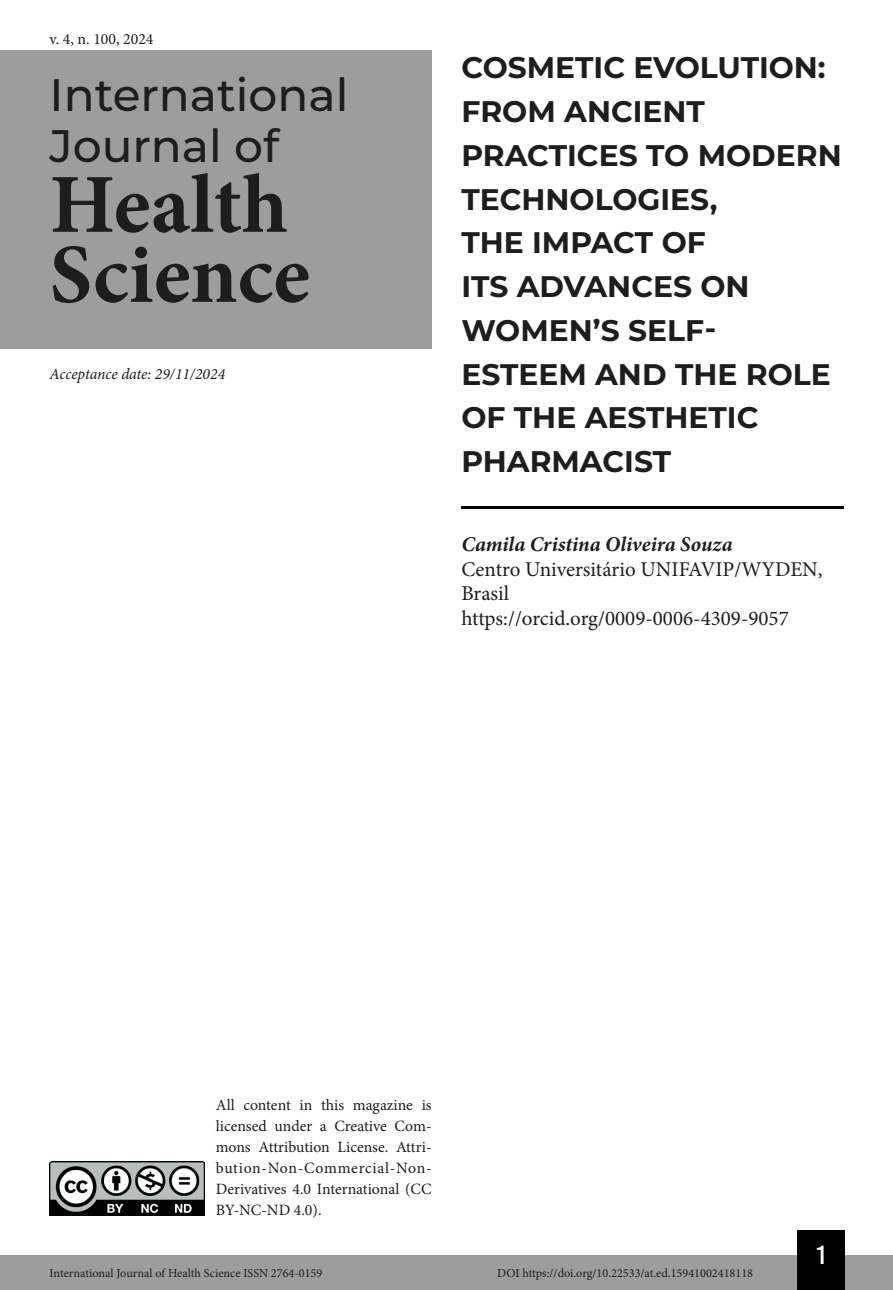
<style>
.page{position:relative;width:893px;height:1290px;background:#fff}
.page>*{position:absolute;margin:0;border:0;box-sizing:border-box;transform-origin:0 0}
.t1{font:700 84px/70px "Minion Pro";color:#1d1d1b}
.t2{font:500 45.5px/50.8px "Montserrat";color:#1d1d1b}
.Título_Artigo{font:700 29.75px/43.8px "Montserrat";color:#1d1d1b}
.t3{font:26.25px "Bebas Kai";color:#fff}
.Infos_autor{font:21px/24.5px "Minion Pro";color:#1d1d1b}
.Autor{font:italic 700 21px "Minion Pro";color:#1d1d1b}
.t4{font:15.75px/21px "Minion Pro";color:#1d1d1b;text-align:justify}
.v__n___Ano{font:italic 15.75px "Minion Pro";letter-spacing:-.005em;color:#1d1d1b}
.t5{font:12.25px "Minion Pro";color:#1d1d1b}
</style>
<div class="page">
<div style="left:0;top:1255px;width:893px;height:35px;background:#9d9d9d"></div>
<div style="left:797px;top:1230px;width:48px;height:60px;background:#000"></div>
<img style="left:50px;top:1161px;width:154px;height:54px">
<div style="left:0;top:50px;width:432px;height:298px;background:#9d9d9d"></div>
<hr style="left:461px;top:506px;width:382px;height:2px;background:#000">
<p class="t4" style="left:50px;top:28px;width:105px">v. 4, n. 100, 2024</p>
<h2 class="t2" style="left:50px;top:68px;width:300px">International<br>Journal of</h2>
<h1 class="t1" style="left:50px;top:169px;width:262px">Health<br>Science</h1>
<p class="v__n___Ano" style="left:50px;top:363px;width:177px">Acceptance date: 29/11/2024</p>
<p class="Título_Artigo" style="left:461px;top:44px;width:382px">COSMETIC EVOLUTION:<br>FROM ANCIENT<br>PRACTICES TO MODERN<br>TECHNOLOGIES,<br>THE IMPACT OF<br>ITS ADVANCES ON<br>WOMEN’S SELF-<br>ESTEEM AND THE ROLE<br>OF THE AESTHETIC<br>PHARMACIST</p>
<p class="Autor" style="left:461px;top:529px;width:273px">Camila Cristina Oliveira Souza</p>
<p class="Infos_autor" style="left:461px;top:557px;width:363px">Centro Universitário UNIFAVIP/WYDEN,<br>Brasil</p>
<p class="Infos_autor" style="left:461px;top:606px;width:329px">https://orcid.org/0009-0006-4309-9057</p>
<p class="t4" style="left:216px;top:1095px;width:217px">All content in this magazine is licensed under a Creative Com&shy;mons Attribution License. Attri&shy;bution-Non-Commercial-Non-Derivatives 4.0 International (CC BY-NC-ND 4.0).</p>
<h3 class="t3" style="left:817px;top:1241px;width:10px">1</h3>
<p class="t5" style="left:50px;top:1265px;width:274px">International Journal of Health Science ISSN 2764-0159</p>
<p class="t5" style="left:497px;top:1265px;width:257px">DOI https://doi.org/10.22533/at.ed.15941002418118</p>
</div>
